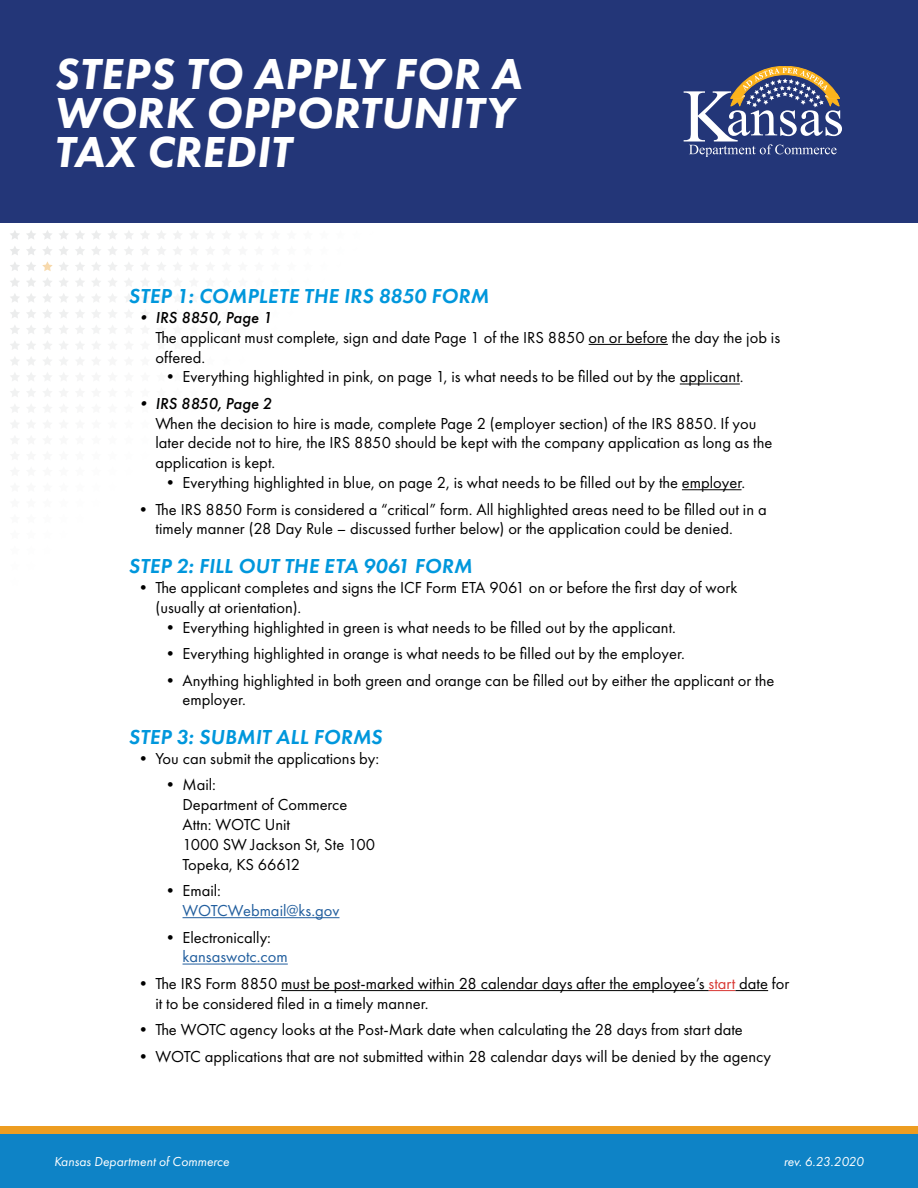
<style>
.page{position:relative;width:918px;height:1188px;background:#fff}
.page>*{position:absolute;margin:0;border:0;box-sizing:border-box;transform-origin:0 0}
.t1{font:italic 800 45px/39px "Futura PT";letter-spacing:.01em;color:#fff}
.t2{font:italic 600 21px "Futura PT";letter-spacing:.01em;color:#0097dc}
.t3{font:16.5px/19.8px "Futura PT";color:#000}
.t4{font:16.5px "Futura PT";color:#215e9e}
.t5{font:italic 500 16.5px "Futura PT";color:#000}
.t6{font:italic 13.5px "Futura PT";color:#fff}
.s1{color:#d83833}
</style>
<div class="page">
<div style="left:0;top:1126px;width:918px;height:54px;background:#ed9d21"></div>
<svg style="left:10px;top:230px;width:10px;height:9px"></svg>
<svg style="left:27px;top:230px;width:9px;height:9px"></svg>
<svg style="left:43px;top:230px;width:9px;height:9px"></svg>
<svg style="left:59px;top:230px;width:9px;height:9px"></svg>
<svg style="left:76px;top:231px;width:8px;height:8px"></svg>
<svg style="left:92px;top:230px;width:25px;height:9px"></svg>
<svg style="left:125px;top:231px;width:8px;height:8px"></svg>
<svg style="left:141px;top:231px;width:8px;height:8px"></svg>
<svg style="left:157px;top:231px;width:25px;height:8px"></svg>
<svg style="left:190px;top:232px;width:8px;height:7px"></svg>
<svg style="left:207px;top:231px;width:7px;height:8px"></svg>
<svg style="left:10px;top:246px;width:10px;height:9px"></svg>
<svg style="left:26px;top:246px;width:10px;height:9px"></svg>
<svg style="left:43px;top:246px;width:9px;height:9px"></svg>
<svg style="left:59px;top:246px;width:9px;height:9px"></svg>
<svg style="left:75px;top:247px;width:10px;height:8px"></svg>
<svg style="left:92px;top:246px;width:25px;height:9px"></svg>
<svg style="left:124px;top:247px;width:9px;height:8px"></svg>
<svg style="left:141px;top:247px;width:8px;height:8px"></svg>
<svg style="left:157px;top:246px;width:24px;height:9px"></svg>
<svg style="left:191px;top:247px;width:6px;height:8px"></svg>
<svg style="left:10px;top:262px;width:10px;height:9px"></svg>
<svg style="left:26px;top:262px;width:10px;height:9px"></svg>
<svg style="left:42px;top:261px;width:11px;height:10px"></svg>
<svg style="left:59px;top:262px;width:9px;height:9px"></svg>
<svg style="left:75px;top:262px;width:10px;height:9px"></svg>
<svg style="left:92px;top:262px;width:25px;height:9px"></svg>
<svg style="left:124px;top:262px;width:9px;height:9px"></svg>
<svg style="left:141px;top:263px;width:9px;height:8px"></svg>
<svg style="left:157px;top:262px;width:25px;height:8px"></svg>
<svg style="left:10px;top:278px;width:9px;height:9px"></svg>
<svg style="left:27px;top:278px;width:9px;height:9px"></svg>
<svg style="left:43px;top:278px;width:9px;height:9px"></svg>
<svg style="left:59px;top:278px;width:9px;height:9px"></svg>
<svg style="left:76px;top:278px;width:8px;height:9px"></svg>
<svg style="left:92px;top:278px;width:25px;height:8px"></svg>
<svg style="left:125px;top:278px;width:8px;height:8px"></svg>
<svg style="left:141px;top:279px;width:8px;height:7px"></svg>
<svg style="left:157px;top:278px;width:8px;height:8px"></svg>
<svg style="left:11px;top:294px;width:8px;height:8px"></svg>
<svg style="left:27px;top:294px;width:8px;height:8px"></svg>
<svg style="left:43px;top:293px;width:9px;height:9px"></svg>
<svg style="left:59px;top:294px;width:9px;height:8px"></svg>
<svg style="left:76px;top:294px;width:8px;height:8px"></svg>
<svg style="left:92px;top:294px;width:25px;height:8px"></svg>
<svg style="left:125px;top:294px;width:8px;height:8px"></svg>
<svg style="left:141px;top:295px;width:8px;height:7px"></svg>
<svg style="left:10px;top:310px;width:10px;height:24px"></svg>
<svg style="left:27px;top:309px;width:9px;height:25px"></svg>
<svg style="left:43px;top:309px;width:9px;height:25px"></svg>
<svg style="left:59px;top:309px;width:9px;height:25px"></svg>
<svg style="left:76px;top:310px;width:8px;height:24px"></svg>
<svg style="left:92px;top:310px;width:25px;height:23px"></svg>
<svg style="left:125px;top:310px;width:7px;height:19px"></svg>
<svg style="left:10px;top:341px;width:9px;height:9px"></svg>
<svg style="left:27px;top:341px;width:9px;height:9px"></svg>
<svg style="left:43px;top:341px;width:9px;height:8px"></svg>
<svg style="left:59px;top:341px;width:9px;height:8px"></svg>
<svg style="left:76px;top:342px;width:8px;height:7px"></svg>
<svg style="left:92px;top:341px;width:21px;height:8px"></svg>
<svg style="left:11px;top:357px;width:8px;height:8px"></svg>
<svg style="left:27px;top:357px;width:8px;height:8px"></svg>
<svg style="left:43px;top:357px;width:9px;height:8px"></svg>
<svg style="left:60px;top:357px;width:8px;height:8px"></svg>
<svg style="left:76px;top:358px;width:8px;height:7px"></svg>
<svg style="left:10px;top:373px;width:9px;height:24px"></svg>
<svg style="left:27px;top:373px;width:8px;height:24px"></svg>
<svg style="left:43px;top:373px;width:8px;height:23px"></svg>
<svg style="left:60px;top:373px;width:7px;height:20px"></svg>
<svg style="left:11px;top:405px;width:8px;height:7px"></svg>
<svg style="left:27px;top:405px;width:8px;height:7px"></svg>
<svg style="left:11px;top:421px;width:8px;height:7px"></svg>
<svg style="left:11px;top:437px;width:5px;height:5px"></svg>
<svg style="left:612px;top:343px;width:27px;height:1px"></svg>
<svg style="left:726px;top:383px;width:14px;height:1px"></svg>
<svg style="left:726px;top:490px;width:16px;height:1px"></svg>
<svg style="left:270px;top:963px;width:18px;height:1px"></svg>
<svg style="left:281px;top:991px;width:16px;height:1px"></svg>
<svg style="left:384px;top:991px;width:27px;height:1px"></svg>
<svg style="left:498px;top:991px;width:27px;height:1px"></svg>
<svg style="left:612px;top:991px;width:27px;height:1px"></svg>
<svg style="left:735px;top:991px;width:18px;height:1px"></svg>
<div style="left:0;top:0;width:918px;height:222px;background:#233678"></div>
<div style="left:0;top:1134px;width:918px;height:54px;background:#0e83c6"></div>
<svg style="left:735px;top:66px;width:66px;height:70px"></svg>
<svg style="left:776px;top:68px;width:61px;height:68px"></svg>
<svg style="left:825px;top:93px;width:17px;height:43px"></svg>
<svg style="left:684px;top:91px;width:54px;height:65px"></svg>
<svg style="left:713px;top:146px;width:43px;height:8px"></svg>
<svg style="left:760px;top:144px;width:42px;height:10px"></svg>
<svg style="left:802px;top:148px;width:35px;height:6px"></svg>
<hr style="left:589px;top:344px;width:79px;height:1px;background:#000">
<hr style="left:680px;top:384px;width:60px;height:1px;background:#000">
<hr style="left:682px;top:489px;width:60px;height:1px;background:#000">
<hr style="left:183px;top:917px;width:156px;height:1px;background:#215e9e">
<hr style="left:183px;top:964px;width:105px;height:1px;background:#215e9e">
<hr style="left:281px;top:990px;width:428px;height:1px;background:#000">
<svg style="left:694px;top:990px;width:41px;height:2px"></svg>
<hr style="left:735px;top:990px;width:33px;height:1px;background:#000">
<h1 class="t1" style="left:54px;top:54px;width:469px">STEPS TO APPLY FOR A<br>WORK OPPORTUNITY<br>TAX CREDIT</h1>
<p class="t2" style="left:129px;top:283px;width:362px">STEP 1: COMPLETE THE IRS 8850 FORM</p>
<p class="t5" style="left:135px;top:307px;width:138px">• IRS 8850, Page 1</p>
<p class="t3" style="left:156px;top:327px;width:626px">The applicant must complete, sign and date Page 1 of the IRS 8850 on or before the day the job is offered.</p>
<p class="t3" style="left:162px;top:367px;width:583px">• Everything highlighted in pink, on page 1, is what needs to be filled out by the applicant.</p>
<p class="t5" style="left:135px;top:393px;width:138px">• IRS 8850, Page 2</p>
<p class="t3" style="left:155px;top:413px;width:618px">When the decision to hire is made, complete Page 2 (employer section) of the IRS 8850. If you later decide not to hire, the IRS 8850 should be kept with the company application as long as the application is kept.</p>
<p class="t3" style="left:162px;top:473px;width:585px">• Everything highlighted in blue, on page 2, is what needs to be filled out by the employer.</p>
<p class="t3" style="left:155px;top:499px;width:613px;text-indent:-20px">• The IRS 8850 Form is considered a “critical” form. All highlighted areas need to be filled out in a timely manner (28 Day Rule – discussed further below) or the application could be denied.</p>
<p class="t2" style="left:129px;top:553px;width:345px">STEP 2: FILL OUT THE ETA 9061 FORM</p>
<p class="t3" style="left:156px;top:577px;width:583px;text-indent:-20px">• The applicant completes and signs the ICF Form ETA 9061 on or before the first day of work (usually at orientation).</p>
<p class="t3" style="left:162px;top:617px;width:515px">• Everything highlighted in green is what needs to be filled out by the applicant.</p>
<p class="t3" style="left:162px;top:644px;width:524px">• Everything highlighted in orange is what needs to be filled out by the employer.</p>
<p class="t3" style="left:183px;top:670px;width:593px;text-indent:-20px">• Anything highlighted in both green and orange can be filled out by either the applicant or the employer.</p>
<p class="t2" style="left:129px;top:724px;width:255px">STEP 3: SUBMIT ALL FORMS</p>
<p class="t3" style="left:135px;top:748px;width:246px">• You can submit the applications by:</p>
<p class="t3" style="left:183px;top:775px;width:194px;text-indent:-20px">• Mail:<br>Department of Commerce<br>Attn: WOTC Unit<br>1000 SW Jackson St, Ste 100<br>Topeka, KS 66612</p>
<p class="t3" style="left:162px;top:881px;width:60px">• Email:</p>
<p class="t4" style="left:183px;top:901px;width:158px">WOTCWebmail@ks.gov</p>
<p class="t3" style="left:162px;top:927px;width:110px">• Electronically:</p>
<p class="t4" style="left:183px;top:947px;width:107px">kansaswotc.com</p>
<p class="t3" style="left:155px;top:973px;width:635px;text-indent:-20px">• The IRS Form 8850 must be post-marked within 28 calendar days after the employee’s <span class="s1">start</span> date for it to be considered filed in a timely manner.</p>
<p class="t3" style="left:135px;top:1020px;width:609px">• The WOTC agency looks at the Post-Mark date when calculating the 28 days from start date</p>
<p class="t3" style="left:135px;top:1046px;width:637px">• WOTC applications that are not submitted within 28 calendar days will be denied by the agency</p>
<p class="t6" style="left:54px;top:1154px;width:177px">Kansas Department of Commerce</p>
<p class="t6" style="left:784px;top:1154px;width:82px">rev. 6.23.2020</p>
</div>
